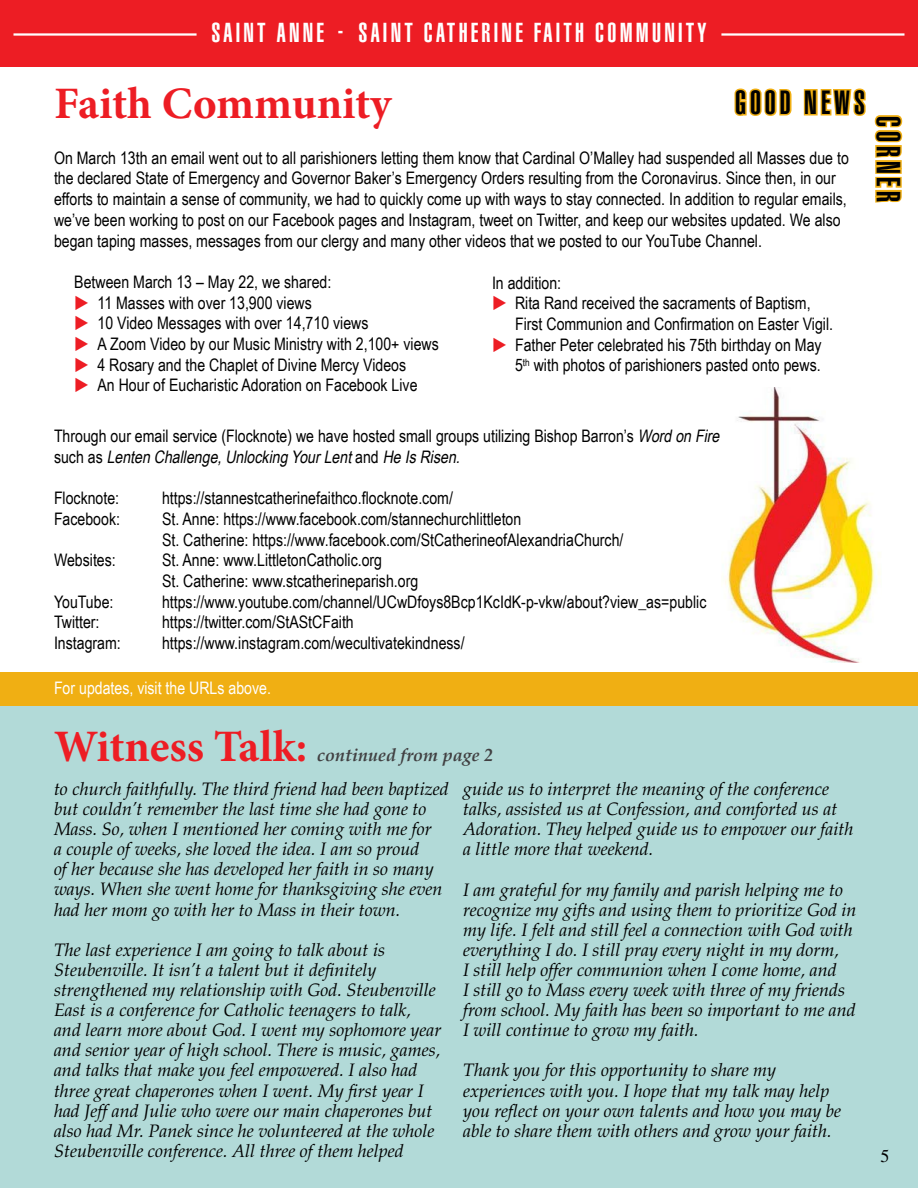
<style>
.page{position:relative;width:918px;height:1188px;background:#fff}
.page>*{position:absolute;margin:0;border:0;box-sizing:border-box;transform-origin:0 0}
.t1{font:700 45px "Minion Pro";color:#ed1d24}
.t2{font:900 extra-condensed 33px "Helvetica";letter-spacing:.12em;color:#000}
.t3{font:900 extra-condensed 27px "Helvetica";letter-spacing:.12em;color:#fff}
.t4{font:italic 18px/20.1px "Palatino";color:#000}
.t5{font:italic 700 18px "Palatino";color:#414042}
.t6{font:18px "Times";color:#000}
.t7{font:17.25px/20.7px "Arial Narrow";color:#000}
.t8{font:17.25px "Arial Narrow";color:#fff}
.s1{font-size:33px}
.s2{color:#ed1d24}
.s3{font-style:italic}
</style>
<div class="page">
<div style="left:0;top:0;width:918px;height:68px;background:#ed1d24"></div>
<hr style="left:14px;top:33px;width:183px;height:3px;background:#fff">
<hr style="left:721px;top:33px;width:183px;height:3px;background:#fff">
<div style="left:0;top:672px;width:918px;height:516px;background:#b2dad8"></div>
<div style="left:0;top:672px;width:918px;height:34px;background:#f0af13"></div>
<img style="left:725px;top:387px;width:156px;height:276px">
<svg style="left:733px;top:33px;width:60px;height:83px"></svg>
<svg style="left:803px;top:88px;width:63px;height:28px"></svg>
<svg style="left:874px;top:115px;width:29px;height:88px"></svg>
<h3 class="t3" style="left:211px;top:17px;width:497px">SAINT ANNE <span class="s1">-</span> SAINT CATHERINE FAITH COMMUNITY</h3>
<h1 class="t1" style="left:54px;top:72px;width:340px">Faith Community</h1>
<h2 class="t2" style="left:735px;top:83px;width:131px">GOOD NEWS</h2>
<p class="t7" style="left:54px;top:147px;width:796px">On March 13th an email went out to all parishioners letting them know that Cardinal O’Malley had suspended all Masses due to the declared State of Emergency and Governor Baker’s Emergency Orders resulting from the Coronavirus. Since then, in our efforts to maintain a sense of community, we had to quickly come up with ways to stay connected. In addition to regular emails, we’ve been working to post on our Facebook pages and Instagram, tweet on Twitter, and keep our websites updated. We also began taping masses, messages from our clergy and many other videos that we posted to our YouTube Channel.</p>
<p class="t7" style="left:74px;top:271px;width:259px">Between March 13 – May 22, we shared:</p>
<p class="t7" style="left:74px;top:292px;width:239px"><span class="s2">◆</span> 11 Masses with over 13,900 views</p>
<p class="t7" style="left:74px;top:312px;width:296px"><span class="s2">◆</span> 10 Video Messages with over 14,710 views</p>
<p class="t7" style="left:74px;top:333px;width:366px"><span class="s2">◆</span> A Zoom Video by our Music Ministry with 2,100+ views</p>
<p class="t7" style="left:74px;top:354px;width:334px"><span class="s2">◆</span> 4 Rosary and the Chaplet of Divine Mercy Videos</p>
<p class="t7" style="left:74px;top:374px;width:345px"><span class="s2">◆</span> An Hour of Eucharistic Adoration on Facebook Live</p>
<p class="t7" style="left:54px;top:425px;width:671px">Through our email service (Flocknote) we have hosted small groups utilizing Bishop Barron’s <span class="s3">WordonFire </span>s u c h a s <span class="s3">LentenChallenge,UnlockingYourLent</span>a n d <span class="s3">HeIsRisen.</span></p>
<p class="t7" style="left:54px;top:487px;width:67px">Flocknote:</p>
<p class="t7" style="left:162px;top:487px;width:292px">https://stannestcatherinefaithco.flocknote.com/</p>
<p class="t7" style="left:54px;top:508px;width:68px">Facebook:</p>
<p class="t7" style="left:162px;top:508px;width:463px">St. Anne: https://www.facebook.com/stannechurchlittleton<br>St. Catherine: https://www.facebook.com/StCatherineofAlexandriaChurch/</p>
<p class="t7" style="left:54px;top:549px;width:63px">Websites:</p>
<p class="t7" style="left:162px;top:549px;width:258px">St. Anne: www.LittletonCatholic.org<br>St. Catherine: www.stcatherineparish.org</p>
<p class="t7" style="left:54px;top:591px;width:61px">YouTube:</p>
<p class="t7" style="left:162px;top:591px;width:546px">https://www.youtube.com/channel/UCwDfoys8Bcp1KcIdK-p-vkw/about?view_as=public</p>
<p class="t7" style="left:54px;top:611px;width:47px">Twitter:</p>
<p class="t7" style="left:162px;top:611px;width:193px">https://twitter.com/StAStCFaith</p>
<p class="t7" style="left:54px;top:632px;width:68px">Instagram:</p>
<p class="t7" style="left:162px;top:632px;width:304px">https://www.instagram.com/wecultivatekindness/</p>
<p class="t7" style="left:492px;top:272px;width:71px">In addition:</p>
<p class="t7" style="left:515px;top:292px;width:320px;text-indent:-23px"><span class="s2">◆</span> Rita Rand received the sacraments of Baptism,<br>First Communion and Confirmation on Easter Vigil.</p>
<p class="t7" style="left:492px;top:334px;width:331px;text-align:right"><span class="s2">◆</span> Father Peter celebrated his 75th birthday on May<br>5<sup>th</sup> with photos of parishioners pasted onto pews.</p>
<p class="t8" style="left:54px;top:676px;width:219px">For updates, visit the URLs above.</p>
<h2 class="t2" style="left:907px;top:116px;width:87px;rotate:90deg">CORNER</h2>
<h1 class="t1" style="left:54px;top:715px;width:255px">Witness Talk:</h1>
<p class="t5" style="left:317px;top:744px;width:178px">continued from page 2</p>
<p class="t4" style="left:54px;top:779px;width:396px">to church faithfully. The third friend had been baptized but couldn’t remember the last time she had gone to Mass. So, when I mentioned her coming with me for<br>a couple of weeks, she loved the idea. I am so proud<br>of her because she has developed her faith in so many ways. When she went home for thanksgiving she even had her mom go with her to Mass in their town.</p>
<p class="t4" style="left:54px;top:940px;width:389px">The last experience I am going to talk about is Steubenville. It isn’t a talent but it definitely strengthened my relationship with God. Steubenville East is a conference for Catholic teenagers to talk, and learn more about God. I went my sophomore year and senior year of high school. There is music, games, and talks that make you feel empowered. I also had three great chaperones when I went. My first year I had Jeff and Julie who were our main chaperones but also had Mr. Panek since he volunteered at the whole Steubenville conference. All three of them helped</p>
<p class="t4" style="left:463px;top:779px;width:392px">guide us to interpret the meaning of the conference talks, assisted us at Confession, and comforted us at Adoration. They helped guide us to empower our faith a little more that weekend.</p>
<p class="t4" style="left:463px;top:880px;width:395px">I am grateful for my family and parish helping me to recognize my gifts and using them to prioritize God in my life. I felt and still feel a connection with God with everything I do. I still pray every night in my dorm,<br>I still help offer communion when I come home, and<br>I still go to Mass every week with three of my friends from school. My faith has been so important to me and I will continue to grow my faith.</p>
<p class="t4" style="left:463px;top:1061px;width:380px">Thank you for this opportunity to share my experiences with you. I hope that my talk may help you reflect on your own talents and how you may be able to share them with others and grow your faith.</p>
<p class="t6" style="left:880px;top:1145px;width:10px">5</p>
</div>
